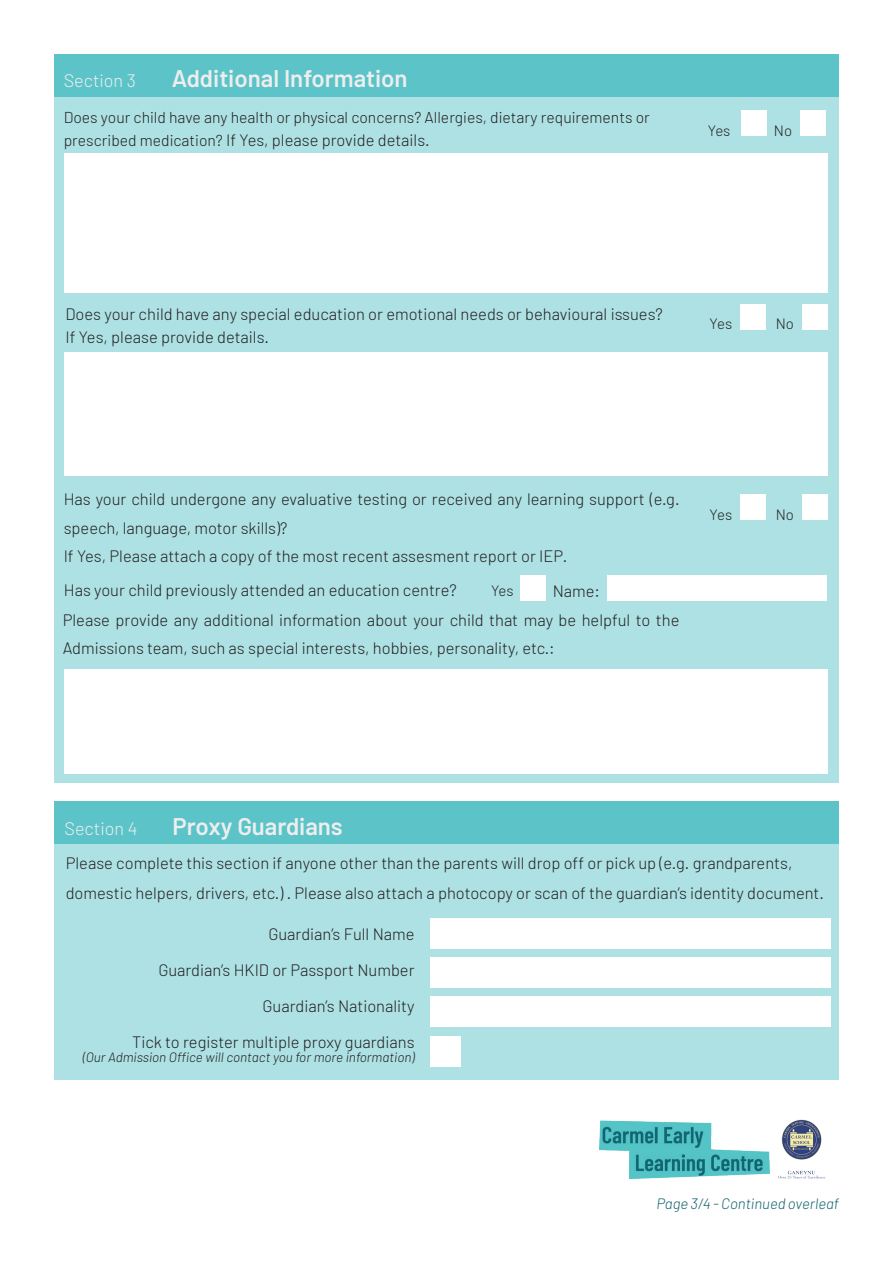
<style>
.page{position:relative;width:893px;height:1263px;background:#fff}
.page>*{position:absolute;margin:0;border:0;box-sizing:border-box;transform-origin:0 0}
.t1{font:600 24px "Barlow";color:#edeeed}
.t2{font:300 18px "Barlow";color:#edeeed}
.t3{font:300 16.5px/36px "Barlow";color:#231f20}
.t4{font:300 15.75px "Barlow";color:#231f20}
.t5{font:italic 300 15px "Barlow";color:#11646f}
.t6{font:300 15px "Barlow";color:#231f20}
.t7{font:italic 300 13.5px "Barlow";color:#231f20}
.s1{font-size:15.75px}
</style>
<div class="page">
<div style="left:54px;top:96px;width:785px;height:686px;background:#ade1e4"></div>
<div style="left:54px;top:54px;width:785px;height:42px;background:#5cc4c9"></div>
<div style="left:520px;top:576px;width:26px;height:25px;background:#fff"></div>
<div style="left:607px;top:575px;width:220px;height:25px;background:#fff"></div>
<div style="left:741px;top:494px;width:25px;height:26px;background:#fff"></div>
<div style="left:802px;top:494px;width:25px;height:26px;background:#fff"></div>
<div style="left:64px;top:153px;width:763px;height:140px;background:#fff"></div>
<div style="left:742px;top:110px;width:25px;height:26px;background:#fff"></div>
<div style="left:800px;top:110px;width:26px;height:26px;background:#fff"></div>
<div style="left:64px;top:352px;width:763px;height:124px;background:#fff"></div>
<div style="left:740px;top:304px;width:26px;height:25px;background:#fff"></div>
<div style="left:802px;top:304px;width:25px;height:25px;background:#fff"></div>
<div style="left:64px;top:669px;width:763px;height:104px;background:#fff"></div>
<div style="left:54px;top:844px;width:785px;height:236px;background:#ade1e4"></div>
<div style="left:54px;top:801px;width:785px;height:43px;background:#5cc4c9"></div>
<div style="left:430px;top:918px;width:401px;height:31px;background:#fff"></div>
<div style="left:430px;top:957px;width:401px;height:31px;background:#fff"></div>
<div style="left:430px;top:996px;width:401px;height:31px;background:#fff"></div>
<div style="left:430px;top:1036px;width:31px;height:31px;background:#fff"></div>
<img style="left:599px;top:1119px;width:226px;height:61px">
<p class="t2" style="left:64px;top:69px;width:74px">Section 3</p>
<h1 class="t1" style="left:172px;top:64px;width:237px">Additional Information</h1>
<p class="t4" style="left:64px;top:108px;width:588px">Does your child have any health or physical concerns? Allergies, dietary requirements or</p>
<p class="t3" style="left:64px;top:121px;width:368px"><span class="s1">prescribed medication?</span> If Yes, please provide details.</p>
<p class="t6" style="left:708px;top:121px;width:24px">Yes</p>
<p class="t6" style="left:774px;top:121px;width:20px">No</p>
<p class="t3" style="left:65px;top:303px;width:599px;line-height:22.5px">Does your child have any special education or emotional needs or behavioural issues?<br>If Yes, please provide details.</p>
<p class="t6" style="left:710px;top:315px;width:24px">Yes</p>
<p class="t6" style="left:776px;top:315px;width:20px">No</p>
<p class="t3" style="left:64px;top:484px;width:617px;line-height:28.5px">Has your child undergone any evaluative testing or received any learning support (e.g. speech, language, motor skills)?<br>If Yes, Please attach a copy of the most recent assesment report or IEP.</p>
<p class="t3" style="left:64px;top:572px;width:394px">Has your child previously attended an education centre?</p>
<p class="t6" style="left:491px;top:581px;width:24px">Yes</p>
<p class="t3" style="left:63px;top:576px;width:618px;line-height:28.8px;text-indent:490px">Name:<br>Please provide any additional information about your child that may be helpful to the<br>Admissions team, such as special interests, hobbies, personality, etc.:</p>
<p class="t6" style="left:710px;top:505px;width:24px">Yes</p>
<p class="t6" style="left:776px;top:505px;width:20px">No</p>
<p class="t2" style="left:65px;top:817px;width:74px">Section 4</p>
<h1 class="t1" style="left:173px;top:812px;width:172px">Proxy Guardians</h1>
<p class="t3" style="left:66px;top:848px;width:760px;line-height:30px">Please complete this section if anyone other than the parents will drop off or pick up (e.g. grandparents, domestic helpers, drivers, etc.) . Please also attach a photocopy or scan of the guardian’s identity document.</p>
<p class="t3" style="left:132px;top:916px;width:284px;text-align:right">Guardian’s Full Name<br>Guardian’s HKID or Passport Number<br>Guardian’s Nationality<br>Tick to register multiple proxy guardians</p>
<p class="t7" style="left:83px;top:1049px;width:333px">(Our Admission Office will contact you for more information)</p>
<p class="t5" style="left:656px;top:1194px;width:184px">Page 3/4 - Continued overleaf</p>
</div>
